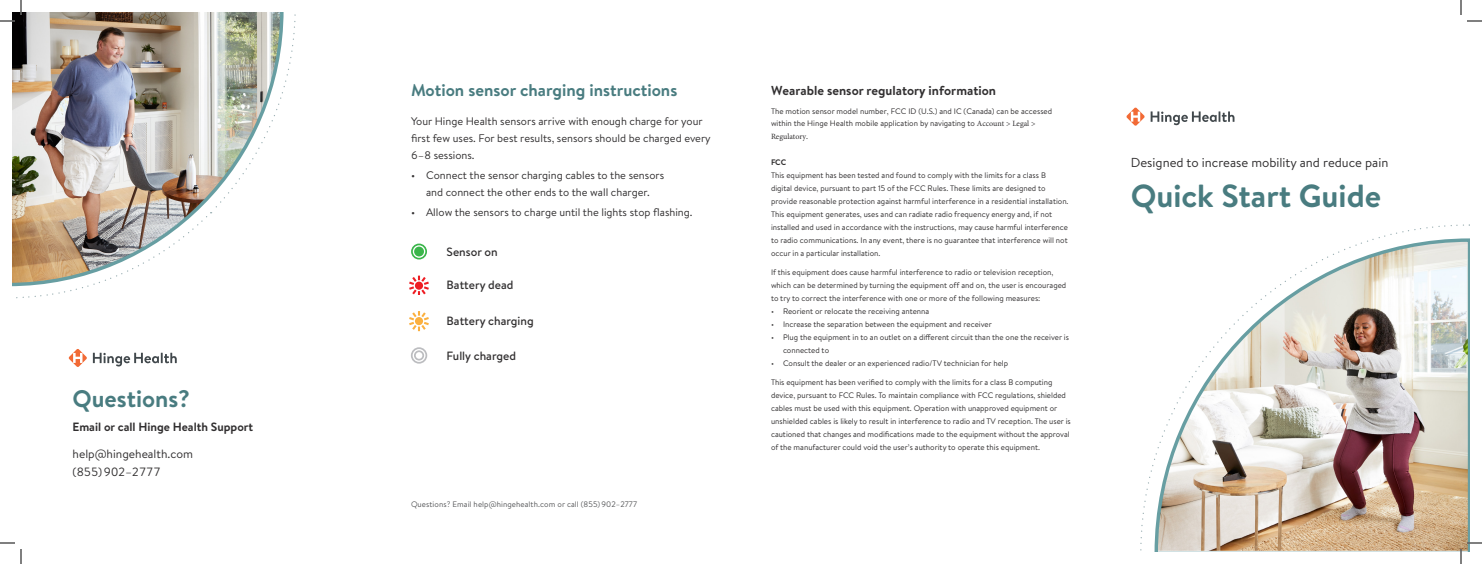
<style>
.page{position:relative;width:1482px;height:564px;background:#fff}
.page>*{position:absolute;margin:0;border:0;box-sizing:border-box;transform-origin:0 0}
.t1{font:700 32px "Brandon Text";color:#497c80}
.t2{font:700 24px "Brandon Text";color:#497c80}
.t3{font:700 17px "Brandon Text";color:#497c80}
.t4{font:13px "Brandon Text";color:#312f30}
.t5{font:700 13px "Brandon Text";color:#312f30}
.t6{font:500 12px "Brandon Text";color:#312f30}
.t7{font:12px "Brandon Text";color:#312f30}
.t8{font:700 12px "Brandon Text";color:#312f30}
.t9{font:11px/17px "Brandon Text";color:#312f30}
.t10{font:8px/13px "Brandon Text";color:#312f30}
.t11{font:8px "Brandon Text";letter-spacing:.01em;color:#57585a}
.s1{font-family:"Minion Pro"}
.s2{font-weight:700}
</style>
<div class="page">
<img style="left:1153px;top:237px;width:317px;height:315px">
<svg style="left:1151px;top:111px;width:83px;height:14px"></svg>
<svg style="left:1126px;top:108px;width:19px;height:18px"></svg>
<svg style="left:93px;top:353px;width:84px;height:14px"></svg>
<svg style="left:69px;top:349px;width:18px;height:18px"></svg>
<div style="left:414px;top:247px;width:10px;height:9px;background:#3ab54a;border-radius:50%"></div>
<div style="left:411px;top:244px;width:16px;height:16px;border:2px solid #3ab54a;border-radius:50%"></div>
<svg style="left:409px;top:311px;width:20px;height:20px"></svg>
<svg style="left:411px;top:347px;width:16px;height:17px"></svg>
<svg style="left:409px;top:276px;width:20px;height:19px"></svg>
<img style="left:0;top:0;width:296px;height:299px">
<svg style="left:0;top:542px;width:22px;height:22px"></svg>
<svg style="left:1460px;top:0;width:22px;height:22px"></svg>
<svg style="left:1460px;top:542px;width:22px;height:22px"></svg>
<p class="t2" style="left:73px;top:382px;width:119px">Questions?</p>
<p class="t8" style="left:73px;top:418px;width:182px">Email or call Hinge Health Support</p>
<p class="t7" style="left:73px;top:445px;width:122px">help@hingehealth.com</p>
<p class="t7" style="left:73px;top:463px;width:90px">(855)902–2777</p>
<p class="t3" style="left:411px;top:79px;width:268px">Motion sensor charging instructions</p>
<p class="t9" style="left:411px;top:113px;width:301px">Your Hinge Health sensors arrive with enough charge for your first few uses. For best results, sensors should be charged every<br>6–8 sessions.</p>
<p class="t9" style="left:411px;top:167px;width:255px;text-align:center">• Connect the sensor charging cables to the sensors and connect the other ends to the wall charger.</p>
<p class="t9" style="left:411px;top:204px;width:283px">• Allow the sensors to charge until the lights stop flashing.</p>
<p class="t6" style="left:447px;top:243px;width:53px">Sensor on</p>
<p class="t6" style="left:447px;top:277px;width:68px">Battery dead</p>
<p class="t6" style="left:447px;top:313px;width:89px">Battery charging</p>
<p class="t6" style="left:447px;top:347px;width:71px">Fully charged</p>
<p class="t11" style="left:411px;top:499px;width:228px">Questions? Email help@hingehealth.com or call (855) 902–2777</p>
<p class="t5" style="left:771px;top:81px;width:226px">Wearable sensor regulatory information</p>
<p class="t10" style="left:771px;top:104px;width:283px;line-height:12.7px">The motion sensor model number, FCC ID (U.S.) and IC (Canada) can be accessed within the Hinge Health mobile application by navigating to <span class="s1">Account &gt; Legal &gt;<br>Regulatory</span>.</p>
<p class="t10" style="left:771px;top:155px;width:299px"><span class="s2">FCC<br></span>This equipment has been tested and found to comply with the limits for a class B digital device, pursuant to part 15 of the FCC Rules. These limits are designed to provide reasonable protection against harmful interference in a residential installation.<br>This equipment generates, uses and can radiate radio frequency energy and, if not installed and used in accordance with the instructions, may cause harmful interference to radio communications. In any event, there is no guarantee that interference will not occur in a particular installation.</p>
<p class="t10" style="left:771px;top:265px;width:297px">If this equipment does cause harmful interference to radio or television reception, which can be determined by turning the equipment off and on, the user is encouraged to try to correct the interference with one or more of the following measures:</p>
<p class="t10" style="left:771px;top:304px;width:160px">• Reorient or relocate the receiving antenna</p>
<p class="t10" style="left:771px;top:317px;width:222px">• Increase the separation between the equipment and receiver</p>
<p class="t10" style="left:783px;top:330px;width:287px;text-indent:-12px">• Plug the equipment in to an outlet on a different circuit than the one the receiver is connected to</p>
<p class="t10" style="left:771px;top:356px;width:239px">• Consult the dealer or an experienced radio/TV technician for help</p>
<p class="t10" style="left:771px;top:375px;width:301px">This equipment has been verified to comply with the limits for a class B computing device, pursuant to FCC Rules. To maintain compliance with FCC regulations, shielded cables must be used with this equipment. Operation with unapproved equipment or unshielded cables is likely to result in interference to radio and TV reception. The user is cautioned that changes and modifications made to the equipment without the approval of the manufacturer could void the user’s authority to operate this equipment.</p>
<p class="t4" style="left:1131px;top:154px;width:259px">Designed to increase mobility and reduce pain</p>
<p class="t1" style="left:1131px;top:174px;width:252px">Quick Start Guide</p>
</div>
